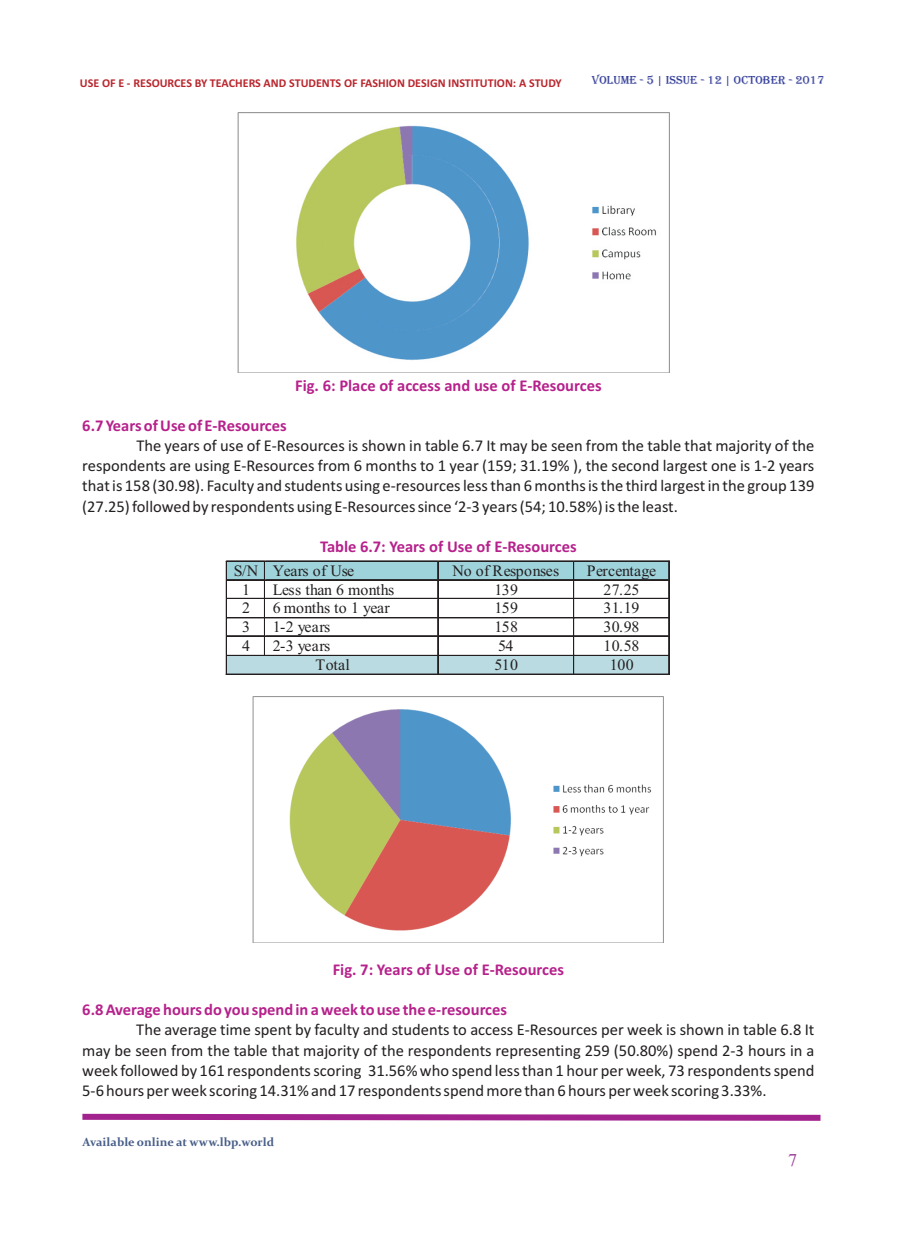
<style>
.page{position:relative;width:898px;height:1242px;background:#fff}
.page>*{position:absolute;margin:0;border:0;box-sizing:border-box;transform-origin:0 0}
.t1{font:18px "Times New Roman";color:#9c3d96}
.t2{font:16.5px/20.1px "Calibri";color:#231f20;text-align:justify}
.t3{font:700 16.5px "Calibri";color:#b6218b}
.t4{font:15.9px "Times New Roman";letter-spacing:-.02em;color:#231f20}
.t5{font:15.9px "Times New Roman";letter-spacing:.005em;color:#231f20}
.t6{font:15.9px "Times New Roman";letter-spacing:.015em;color:#231f20}
.t7{font:700 12px "Calibri";color:#b9272e}
.t8{font:700 12px "Constantia";color:#485e88}
.t9{font:12px "Algerian";color:#2a3594}
</style>
<div class="page">
<svg style="left:82px;top:1113px;width:739px;height:8px;background:#b959aa"></svg>
<img style="left:237px;top:113px;width:432px;height:259px">
<div style="left:226px;top:562px;width:7px;height:17px;background:#9fd3db"></div>
<div style="left:258px;top:562px;width:6px;height:17px;background:#9fd3db"></div>
<div style="left:233px;top:562px;width:25px;height:17px;background:#9fd3db"></div>
<div style="left:265px;top:562px;width:8px;height:17px;background:#9fd3db"></div>
<div style="left:431px;top:562px;width:6px;height:17px;background:#9fd3db"></div>
<div style="left:273px;top:562px;width:158px;height:17px;background:#9fd3db"></div>
<div style="left:438px;top:562px;width:7px;height:17px;background:#9fd3db"></div>
<div style="left:566px;top:562px;width:7px;height:17px;background:#9fd3db"></div>
<div style="left:445px;top:562px;width:121px;height:17px;background:#9fd3db"></div>
<svg style="left:574px;top:562px;width:7px;height:17px"></svg>
<div style="left:662px;top:562px;width:6px;height:17px;background:#9fd3db"></div>
<div style="left:581px;top:562px;width:81px;height:17px;background:#9fd3db"></div>
<hr style="left:226px;top:561px;width:38px;height:1px;background:#231f20">
<hr style="left:226px;top:560px;width:38px;height:1px;background:#231f20">
<hr style="left:265px;top:561px;width:172px;height:1px;background:#231f20">
<hr style="left:265px;top:560px;width:172px;height:1px;background:#231f20">
<hr style="left:438px;top:561px;width:135px;height:1px;background:#231f20">
<hr style="left:438px;top:560px;width:135px;height:1px;background:#231f20">
<hr style="left:573px;top:561px;width:95px;height:1px;background:#231f20">
<hr style="left:573px;top:560px;width:95px;height:1px;background:#231f20">
<hr style="left:226px;top:579px;width:38px;height:1px;background:#231f20">
<hr style="left:265px;top:579px;width:172px;height:1px;background:#231f20">
<hr style="left:438px;top:579px;width:135px;height:1px;background:#231f20">
<hr style="left:573px;top:579px;width:95px;height:1px;background:#231f20">
<hr style="left:226px;top:598px;width:38px;height:1px;background:#231f20">
<hr style="left:265px;top:598px;width:172px;height:1px;background:#231f20">
<hr style="left:438px;top:598px;width:135px;height:1px;background:#231f20">
<hr style="left:573px;top:598px;width:95px;height:1px;background:#231f20">
<hr style="left:226px;top:617px;width:38px;height:1px;background:#231f20">
<hr style="left:265px;top:617px;width:172px;height:1px;background:#231f20">
<hr style="left:438px;top:617px;width:135px;height:1px;background:#231f20">
<hr style="left:573px;top:617px;width:95px;height:1px;background:#231f20">
<hr style="left:226px;top:635px;width:38px;height:1px;background:#231f20">
<hr style="left:265px;top:635px;width:172px;height:1px;background:#231f20">
<hr style="left:438px;top:635px;width:135px;height:1px;background:#231f20">
<hr style="left:573px;top:635px;width:95px;height:1px;background:#231f20">
<div style="left:226px;top:655px;width:7px;height:19px;background:#badbe1"></div>
<div style="left:431px;top:655px;width:6px;height:19px;background:#badbe1"></div>
<div style="left:233px;top:655px;width:198px;height:19px;background:#badbe1"></div>
<div style="left:438px;top:655px;width:7px;height:19px;background:#badbe1"></div>
<div style="left:566px;top:655px;width:7px;height:19px;background:#badbe1"></div>
<div style="left:445px;top:655px;width:121px;height:19px;background:#badbe1"></div>
<svg style="left:574px;top:656px;width:7px;height:18px"></svg>
<div style="left:662px;top:655px;width:6px;height:19px;background:#badbe1"></div>
<div style="left:581px;top:655px;width:81px;height:19px;background:#badbe1"></div>
<hr style="left:226px;top:655px;width:38px;height:1px;background:#231f20">
<svg style="left:264px;top:560px;width:1px;height:96px"></svg>
<hr style="left:265px;top:655px;width:172px;height:1px;background:#231f20">
<hr style="left:438px;top:655px;width:135px;height:1px;background:#231f20">
<hr style="left:573px;top:655px;width:95px;height:1px;background:#231f20">
<svg style="left:226px;top:562px;width:1px;height:112px"></svg>
<hr style="left:226px;top:674px;width:211px;height:1px;background:#231f20">
<svg style="left:437px;top:560px;width:1px;height:115px"></svg>
<hr style="left:438px;top:674px;width:135px;height:1px;background:#231f20">
<svg style="left:573px;top:562px;width:1px;height:112px"></svg>
<hr style="left:573px;top:674px;width:95px;height:1px;background:#231f20">
<svg style="left:668px;top:560px;width:1px;height:115px"></svg>
<img style="left:252px;top:696px;width:411px;height:246px">
<p class="t7" style="left:80px;top:78px;width:483px">USE OF E - RESOURCES BY TEACHERS AND STUDENTS OF FASHION DESIGN INSTITUTION: A STUDY</p>
<p class="t9" style="left:591px;top:73px;width:234px">VOLUME - 5 | ISSUE - 12 | OCTOBER - 2017</p>
<p class="t3" style="left:295px;top:378px;width:308px">Fig. 6: Place of access and use of E-Resources</p>
<p class="t3" style="left:82px;top:418px;width:206px">6.7 Years of Use of E-Resources</p>
<p class="t2" style="left:82px;top:437px;width:733px;text-indent:54px">The years of use of E-Resources is shown in table 6.7 It may be seen from the table that majority of the respondents are using E-Resources from 6 months to 1 year (159; 31.19% ), the second largest one is 1-2 years that is 158 (30.98). Faculty and students using e-resources less than 6 months is the third largest in the group 139 (27.25) followed by respondents using E-Resources since ‘2-3 years (54; 10.58%) is the least.</p>
<p class="t3" style="left:320px;top:539px;width:258px">Table 6.7: Years of Use of E-Resources</p>
<p class="t4" style="left:233px;top:565px;width:122px">S/N Years of Use</p>
<p class="t5" style="left:452px;top:565px;width:108px">No of Responses</p>
<p class="t6" style="left:586px;top:565px;width:71px">Percentage</p>
<p class="t4" style="left:242px;top:583px;width:9px">1</p>
<p class="t4" style="left:273px;top:583px;width:123px">Less than 6 months</p>
<p class="t4" style="left:494px;top:583px;width:25px">139</p>
<p class="t4" style="left:603px;top:583px;width:37px">27.25</p>
<p class="t4" style="left:242px;top:602px;width:9px">2</p>
<p class="t4" style="left:273px;top:602px;width:118px">6 months to 1 year</p>
<p class="t4" style="left:494px;top:602px;width:25px">159</p>
<p class="t4" style="left:603px;top:602px;width:37px">31.19</p>
<p class="t4" style="left:242px;top:621px;width:9px">3</p>
<p class="t4" style="left:273px;top:621px;width:59px">1-2 years</p>
<p class="t4" style="left:494px;top:621px;width:25px">158</p>
<p class="t4" style="left:603px;top:621px;width:37px">30.98</p>
<p class="t4" style="left:242px;top:639px;width:9px">4</p>
<p class="t4" style="left:273px;top:639px;width:59px">2-3 years</p>
<p class="t4" style="left:498px;top:639px;width:17px">54</p>
<p class="t4" style="left:603px;top:639px;width:37px">10.58</p>
<p class="t4" style="left:315px;top:659px;width:36px">Total</p>
<p class="t4" style="left:494px;top:659px;width:25px">510</p>
<p class="t4" style="left:609px;top:659px;width:25px">100</p>
<p class="t3" style="left:332px;top:962px;width:233px">Fig. 7: Years of Use of E-Resources</p>
<p class="t3" style="left:82px;top:1003px;width:426px">6.8 Average hours do you spend in a week to use the e-resources</p>
<p class="t2" style="left:82px;top:1021px;width:733px;text-indent:54px">The average time spent by faculty and students to access E-Resources per week is shown in table 6.8 It may be seen from the table that majority of the respondents representing 259 (50.80%) spend 2-3 hours in a week followed by 161 respondents scoring 31.56% who spend less than 1 hour per week, 73 respondents spend 5-6 hours per week scoring 14.31% and 17 respondents spend more than 6 hours per week scoring 3.33%.</p>
<p class="t8" style="left:82px;top:1137px;width:193px">Available online at www.lbp.world</p>
<p class="t1" style="left:787px;top:1154px;width:10px">7</p>
</div>
